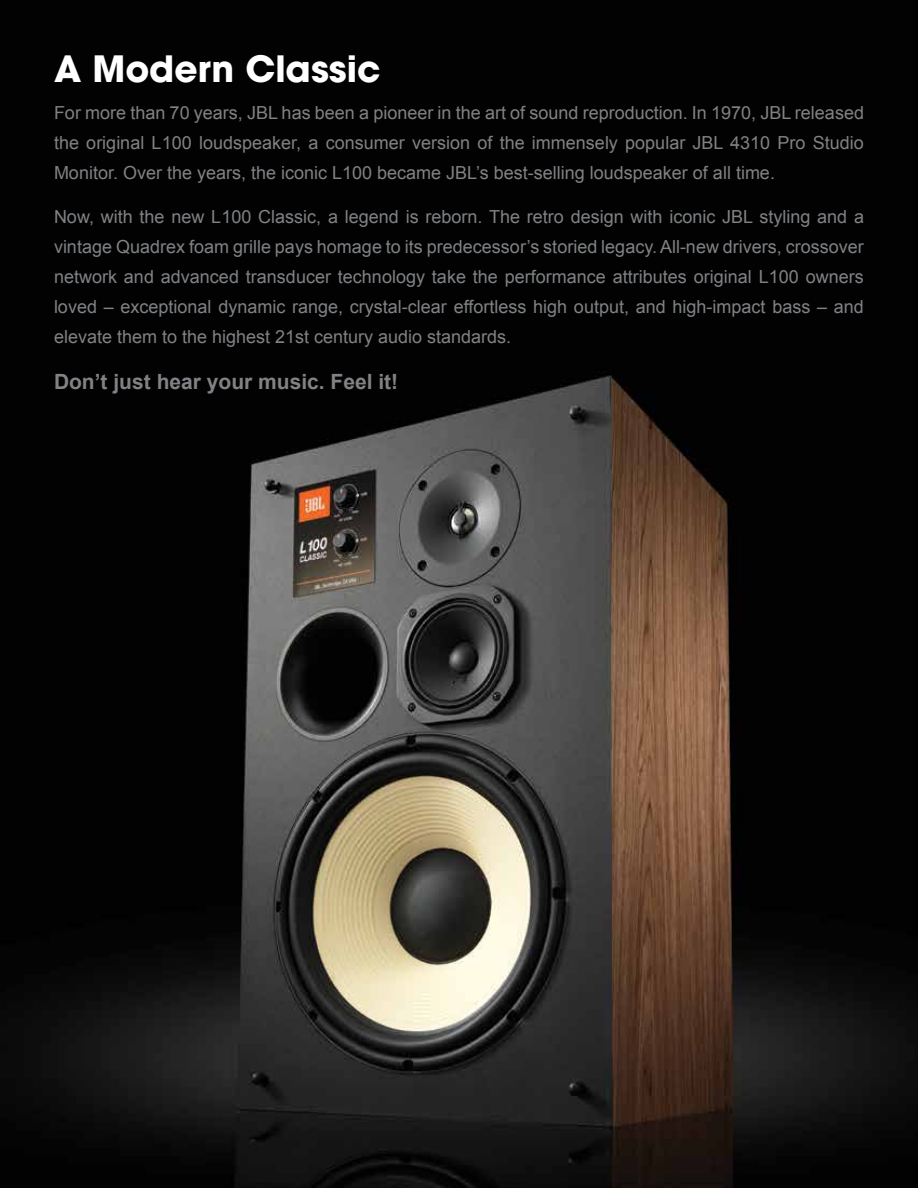
<style>
.page{position:relative;width:918px;height:1188px;background:#fff}
.page>*{position:absolute;margin:0;border:0;box-sizing:border-box;transform-origin:0 0}
.t1{font:700 36px "Avant Garde";color:#fff}
.t2{font:700 21px "Arial";color:#808285}
.t3{font:18px/30px "Arial";color:#808285;text-align:justify}
</style>
<div class="page">
<img style="left:0;top:0;width:918px;height:1188px">
<h1 class="t1" style="left:54px;top:46px;width:328px">A Modern Classic</h1>
<p class="t3" style="left:54px;top:98px;width:812px">For more than 70 years, JBL has been a pioneer in the art of sound reproduction. In 1970, JBL released the original L100 loudspeaker, a consumer version of the immensely popular JBL 4310 Pro Studio Monitor. Over the years, the iconic L100 became JBL’s best-selling loudspeaker of all time.</p>
<p class="t3" style="left:54px;top:202px;width:812px">Now, with the new L100 Classic, a legend is reborn. The retro design with iconic JBL styling and a vintage Quadrex foam grille pays homage to its predecessor’s storied legacy. All-new drivers, crossover network and advanced transducer technology take the performance attributes original L100 owners loved – exceptional dynamic range, crystal-clear effortless high output, and high-impact bass – and elevate them to the highest 21st century audio standards.</p>
<p class="t2" style="left:54px;top:368px;width:346px">Don’t just hear your music. Feel it!</p>
</div>
